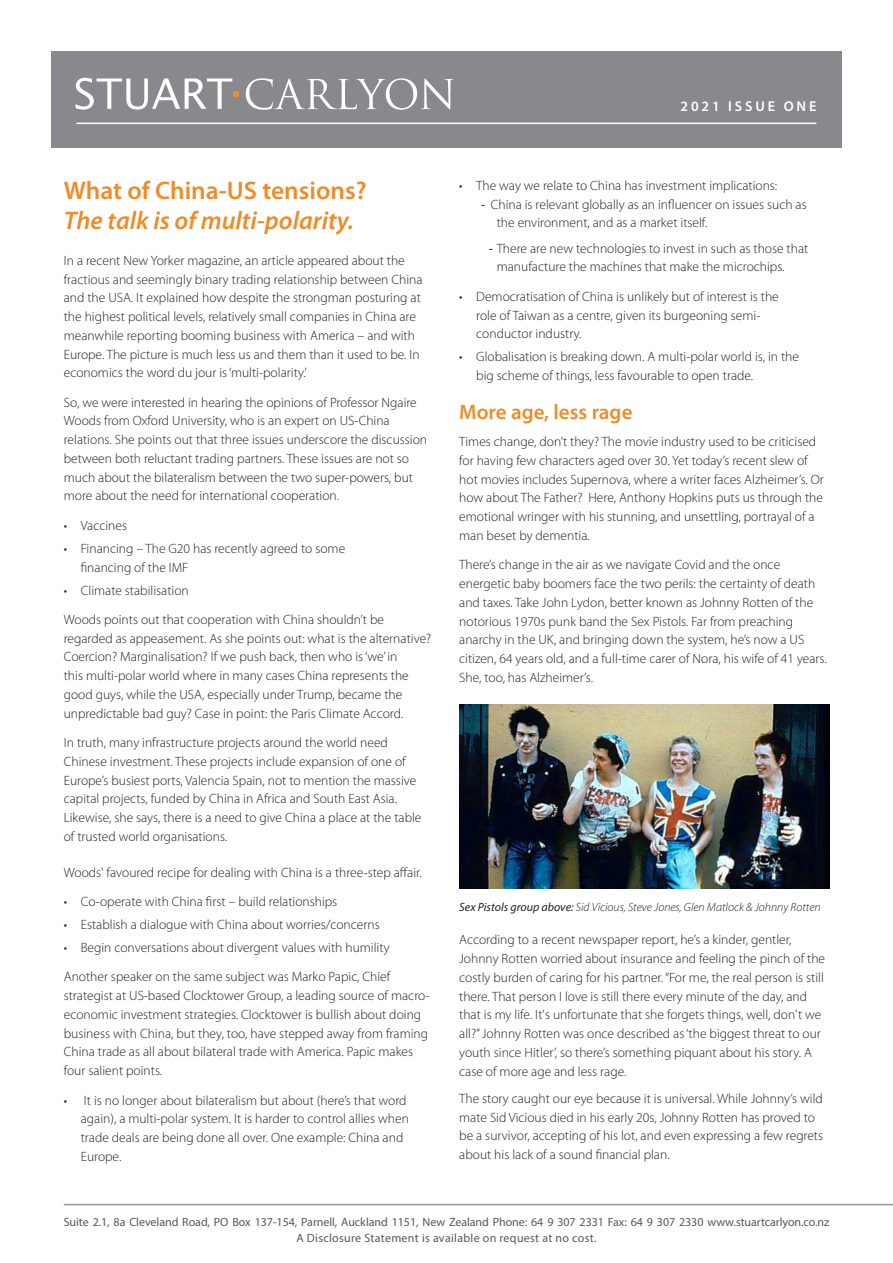
<style>
.page{position:relative;width:893px;height:1263px;background:#fff}
.page>*{position:absolute;margin:0;border:0;box-sizing:border-box;transform-origin:0 0}
.Head2{font:italic 600 25.5px/30px "Myriad Pro";color:#ec8c2a}
.Head2-2{font:600 21px "Myriad Pro";color:#ec8c2a}
.Head3{font:600 14.25px "Myriad Pro";letter-spacing:.2em;color:#fff}
.body{font:300 13.5px/18.8px "Myriad Pro";color:#231f20}
.t1{font:12px "Myriad Pro";letter-spacing:-.005em;color:#57585a}
.body-2{font:italic 300 12px "Myriad Pro";color:#231f20}
.t2{font:12px "Myriad Pro";letter-spacing:.025em;color:#57585a}
.s1{font-style:normal}
.s2{font-weight:400}
</style>
<div class="page">
<div style="left:51px;top:51px;width:791px;height:96px;background:#87898c"></div>
<svg style="left:246px;top:78px;width:207px;height:32px"></svg>
<svg style="left:76px;top:78px;width:162px;height:32px"></svg>
<hr style="left:77px;top:123px;width:739px;height:1px;background:#fff">
<hr style="left:64px;top:1204px;width:829px;height:1px;background:#939598">
<img style="left:459px;top:705px;width:370px;height:183px">
<p class="Head2" style="left:64px;top:176px;width:304px"><span class="s1">What of China-US tensions?<br></span>The talk is of multi-polarity.</p>
<p class="body" style="left:64px;top:251px;width:360px">In a recent New Yorker magazine, an article appeared about the fractious and seemingly binary trading relationship between China and the USA. It explained how despite the strongman posturing at the highest political levels, relatively small companies in China are meanwhile reporting booming business with America – and with Europe. The picture is much less us and them than it used to be. In economics the word du jour is ‘multi-polarity.’</p>
<p class="body" style="left:64px;top:393px;width:365px">So, we were interested in hearing the opinions of Professor Ngaire Woods from Oxford University, who is an expert on US-China relations. She points out that three issues underscore the discussion between both reluctant trading partners. These issues are not so much about the bilateralism between the two super-powers, but more about the need for international cooperation.</p>
<p class="body" style="left:64px;top:516px;width:65px">• Vaccines</p>
<p class="body" style="left:81px;top:539px;width:266px;text-indent:-17px">• Financing – The G20 has recently agreed to some financing of the IMF</p>
<p class="body" style="left:64px;top:581px;width:127px">• Climate stabilisation</p>
<p class="body" style="left:64px;top:610px;width:369px">Woods points out that cooperation with China shouldn’t be regarded as appeasement. As she points out: what is the alternative?<br>Coercion? Marginalisation? If we push back, then who is ‘we’ in<br>this multi-polar world where in many cases China represents the good guys, while the USA, especially under Trump, became the unpredictable bad guy? Case in point: the Paris Climate Accord.</p>
<p class="body" style="left:64px;top:733px;width:359px">In truth, many infrastructure projects around the world need Chinese investment. These projects include expansion of one of Europe’s busiest ports, Valencia Spain, not to mention the massive capital projects, funded by China in Africa and South East Asia.<br>Likewise, she says, there is a need to give China a place at the table of trusted world organisations.</p>
<p class="body" style="left:64px;top:863px;width:360px">Woods' favoured recipe for dealing with China is a three-step affair.</p>
<p class="body" style="left:64px;top:892px;width:275px">• Co-operate with China first – build relationships</p>
<p class="body" style="left:64px;top:915px;width:317px">• Establish a dialogue with China about worries/concerns</p>
<p class="body" style="left:64px;top:938px;width:327px">• Begin conversations about divergent values with humility</p>
<p class="body" style="left:64px;top:968px;width:367px">Another speaker on the same subject was Marko Papic, Chief strategist at US-based Clocktower Group, a leading source of macro&shy;economic investment strategies. Clocktower is bullish about doing business with China, but they, too, have stepped away from framing China trade as all about bilateral trade with America. Papic makes four salient points.</p>
<p class="body" style="left:81px;top:1091px;width:330px;text-indent:-17px">• It is no longer about bilateralism but about (here’s that word again), a multi-polar system. It is harder to control allies when trade deals are being done all over. One example: China and Europe.</p>
<p class="Head3" style="left:680px;top:98px;width:137px">2021 ISSUE ONE</p>
<p class="body" style="left:459px;top:176px;width:320px">• The way we relate to China has investment implications:</p>
<p class="body" style="left:497px;top:195px;width:311px;text-indent:-16px"><span class="s2">-</span> China is relevant globally as an influencer on issues such as the environment, and as a market itself.</p>
<p class="body" style="left:497px;top:239px;width:313px;text-indent:-8px"><span class="s2">-</span> There are new technologies to invest in such as those that manufacture the machines that make the microchips.</p>
<p class="body" style="left:476px;top:287px;width:304px;text-indent:-17px">• Democratisation of China is unlikely but of interest is the role of Taiwan as a centre, given its burgeoning semi&shy;conductor industry.</p>
<p class="body" style="left:476px;top:348px;width:324px;text-indent:-17px">• Globalisation is breaking down. A multi-polar world is, in the big scheme of things, less favourable to open trade.</p>
<p class="Head2-2" style="left:459px;top:400px;width:175px">More age, less rage</p>
<p class="body" style="left:459px;top:432px;width:366px">Times change, don’t they? The movie industry used to be criticised for having few characters aged over 30. Yet today’s recent slew of hot movies includes Supernova, where a writer faces Alzheimer’s. Or how about The Father? Here, Anthony Hopkins puts us through the emotional wringer with his stunning, and unsettling, portrayal of a man beset by dementia.</p>
<p class="body" style="left:459px;top:556px;width:369px">There’s change in the air as we navigate Covid and the once energetic baby boomers face the two perils: the certainty of death and taxes. Take John Lydon, better known as Johnny Rotten of the notorious 1970s punk band the Sex Pistols. Far from preaching anarchy in the UK, and bringing down the system, he’s now a US citizen, 64 years old, and a full-time carer of Nora, his wife of 41 years.<br>She, too, has Alzheimer’s.</p>
<p class="body-2" style="left:459px;top:901px;width:363px"><span class="s2">Sex Pistols group above:</span> Sid Vicious, Steve Jones, Glen Matlock &amp; Johnny Rotten</p>
<p class="body" style="left:459px;top:931px;width:367px">According to a recent newspaper report, he’s a kinder, gentler, Johnny Rotten worried about insurance and feeling the pinch of the costly burden of caring for his partner. “For me, the real person is still there. That person I love is still there every minute of the day, and that is my life. It's unfortunate that she forgets things, well, don't we all?” Johnny Rotten was once described as ‘the biggest threat to our youth since Hitler’, so there’s something piquant about his story. A case of more age and less rage.</p>
<p class="body" style="left:459px;top:1089px;width:365px">The story caught our eye because it is universal. While Johnny’s wild mate Sid Vicious died in his early 20s, Johnny Rotten has proved to be a survivor, accepting of his lot, and even expressing a few regrets about his lack of a sound financial plan.</p>
<p class="t1" style="left:64px;top:1214px;width:767px">Suite 2.1, 8a Cleveland Road, PO Box 137-154, Parnell, Auckland 1151, New Zealand Phone: 64 9 307 2331 Fax: 64 9 307 2330 www.stuartcarlyon.co.nz</p>
<p class="t2" style="left:296px;top:1231px;width:302px">A Disclosure Statement is available on request at no cost.</p>
</div>
